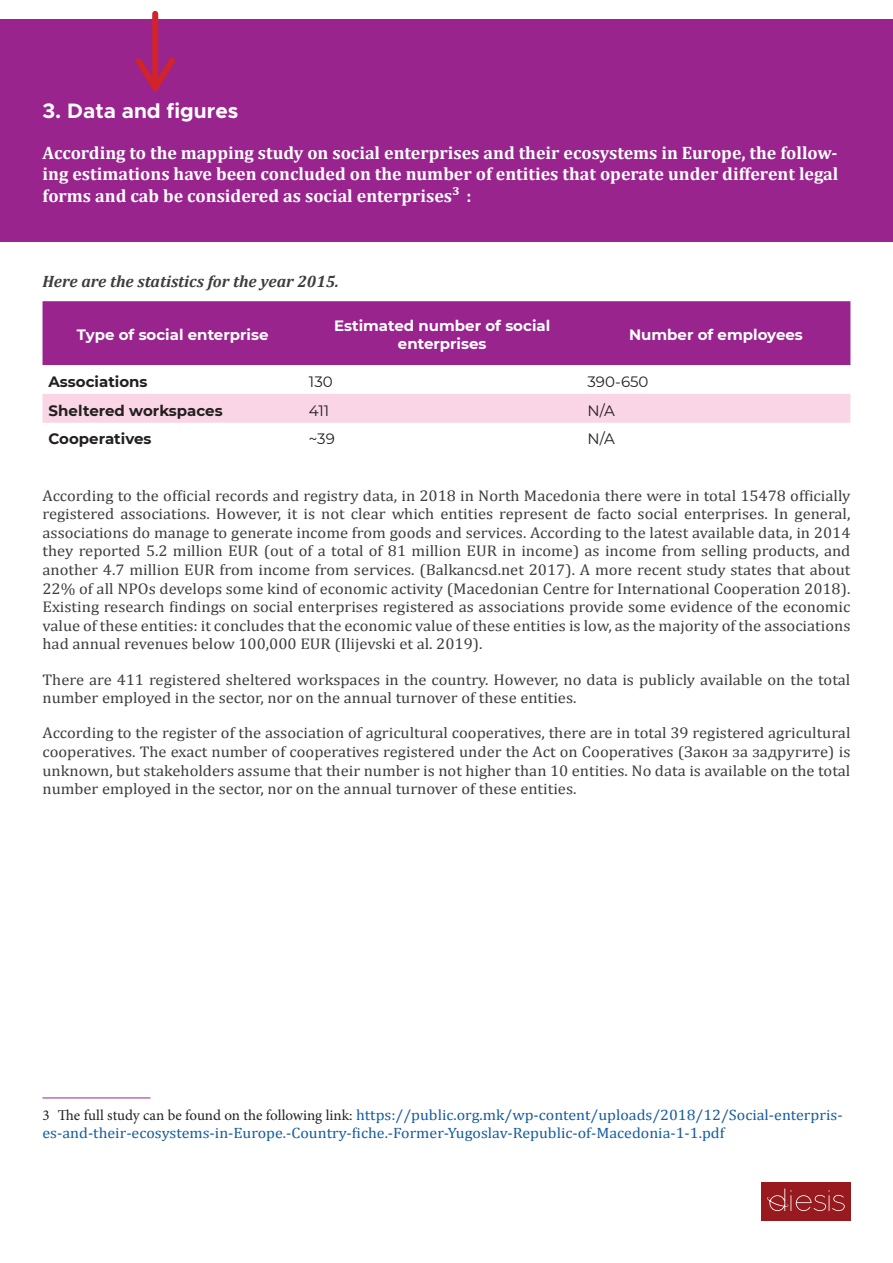
<style>
.page{position:relative;width:893px;height:1263px;background:#fff}
.page>*{position:absolute;margin:0;border:0;box-sizing:border-box;transform-origin:0 0}
.t1{font:700 21px "Metropolis";color:#fff}
.t2{font:700 18px/21.6px "Cambria";color:#fff;text-align:justify}
.t3{font:italic 700 16.5px "Cambria";color:#3e3e3f}
.t4{font:15.45px/18.6px "Cambria";color:#3e3e3f;text-align:justify;scale:1.06 1}
.t5{font:15px/18px "Cambria";color:#175d9e;scale:1.06 1}
.t6{font:700 15px/18px "Montserrat";color:#fff;text-align:center}
.t7{font:700 15px "Montserrat";color:#231f20}
.t8{font:15px "Montserrat";color:#231f20}
.s1{font-family:"Minion Pro";color:#231f20}
</style>
<div class="page">
<div style="left:761px;top:1182px;width:89px;height:38px;background:#981a1e"></div>
<svg style="left:767px;top:1188px;width:78px;height:23px"></svg>
<div style="left:0;top:20px;width:893px;height:222px;background:#99248e"></div>
<svg style="left:136px;top:52px;width:39px;height:39px"></svg>
<div style="left:152px;top:14px;width:6px;height:74px;background:#d1232a"></div>
<div style="left:43px;top:301px;width:807px;height:64px;background:#99248e"></div>
<div style="left:43px;top:394px;width:807px;height:29px;background:#fad5e5"></div>
<hr style="left:43px;top:1097px;width:108px;height:1px;background:#99248e">
<p class="t1" style="left:43px;top:97px;width:197px">3. Data and figures</p>
<p class="t2" style="left:43px;top:141px;width:797px">According to the mapping study on social enterprises and their ecosystems in Europe, the follow&shy;ing estimations have been concluded on the number of entities that operate under different legal forms and cab be considered as social enterprises³<sup>1</sup>:</p>
<p class="t3" style="left:43px;top:271px;width:298px">Here are the statistics for the year 2015.</p>
<p class="t6" style="left:77px;top:325px;width:193px">Type of social enterprise</p>
<p class="t6" style="left:334px;top:316px;width:218px">Estimated number of social enterprises</p>
<p class="t6" style="left:629px;top:325px;width:175px">Number of employees</p>
<p class="t7" style="left:49px;top:371px;width:100px">Associations</p>
<p class="t8" style="left:309px;top:371px;width:25px">130</p>
<p class="t8" style="left:587px;top:371px;width:63px">390-650</p>
<p class="t7" style="left:49px;top:399px;width:176px">Sheltered workspaces</p>
<p class="t8" style="left:309px;top:400px;width:22px">411</p>
<p class="t8" style="left:587px;top:400px;width:29px">N/A</p>
<p class="t7" style="left:49px;top:428px;width:105px">Cooperatives</p>
<p class="t8" style="left:309px;top:429px;width:27px">~39</p>
<p class="t8" style="left:587px;top:429px;width:29px">N/A</p>
<p class="t4" style="left:43px;top:486px;width:764px">According to the official records and registry data, in 2018 in North Macedonia there were in total 15478 officially registered associations. However, it is not clear which entities represent de factо social enterprises. In general, associations do manage to generate income from goods and services. According to the latest available data, in 2014 they reported 5.2 million EUR (out of a total of 81 million EUR in income) as income from selling products, and another 4.7 million EUR from income from services. (Balkancsd.net 2017). A more recent study states that about 22% of all NPOs develops some kind of economic activity (Macedonian Centre for International Cooperation 2018).<br>Existing research findings on social enterprises registered as associations provide some evidence of the economic value of these entities: it concludes that the economic value of these entities is low, as the majority of the associations had annual revenues below 100,000 EUR (Ilijevski et al. 2019).</p>
<p class="t4" style="left:43px;top:670px;width:764px">There are 411 registered sheltered workspaces in the country. However, no data is publicly available on the total number employed in the sector, nor on the annual turnover of these entities.</p>
<p class="t4" style="left:43px;top:724px;width:764px">According to the register of the association of agricultural cooperatives, there are in total 39 registered agricultural cooperatives. The exact number of cooperatives registered under the Act on Cooperatives (Закон за задругите) is unknown, but stakeholders assume that their number is not higher than 10 entities. No data is available on the total number employed in the sector, nor on the annual turnover of these entities.</p>
<p class="t5" style="left:43px;top:1105px;width:756px"><span class="s1">3 The full study can be found on the following link:</span> https://public.org.mk/wp-content/uploads/2018/12/Social-enterpris&shy;es-and-their-ecosystems-in-Europe.-Country-fiche.-Former-Yugoslav-Republic-of-Macedonia-1-1.pdf</p>
</div>
